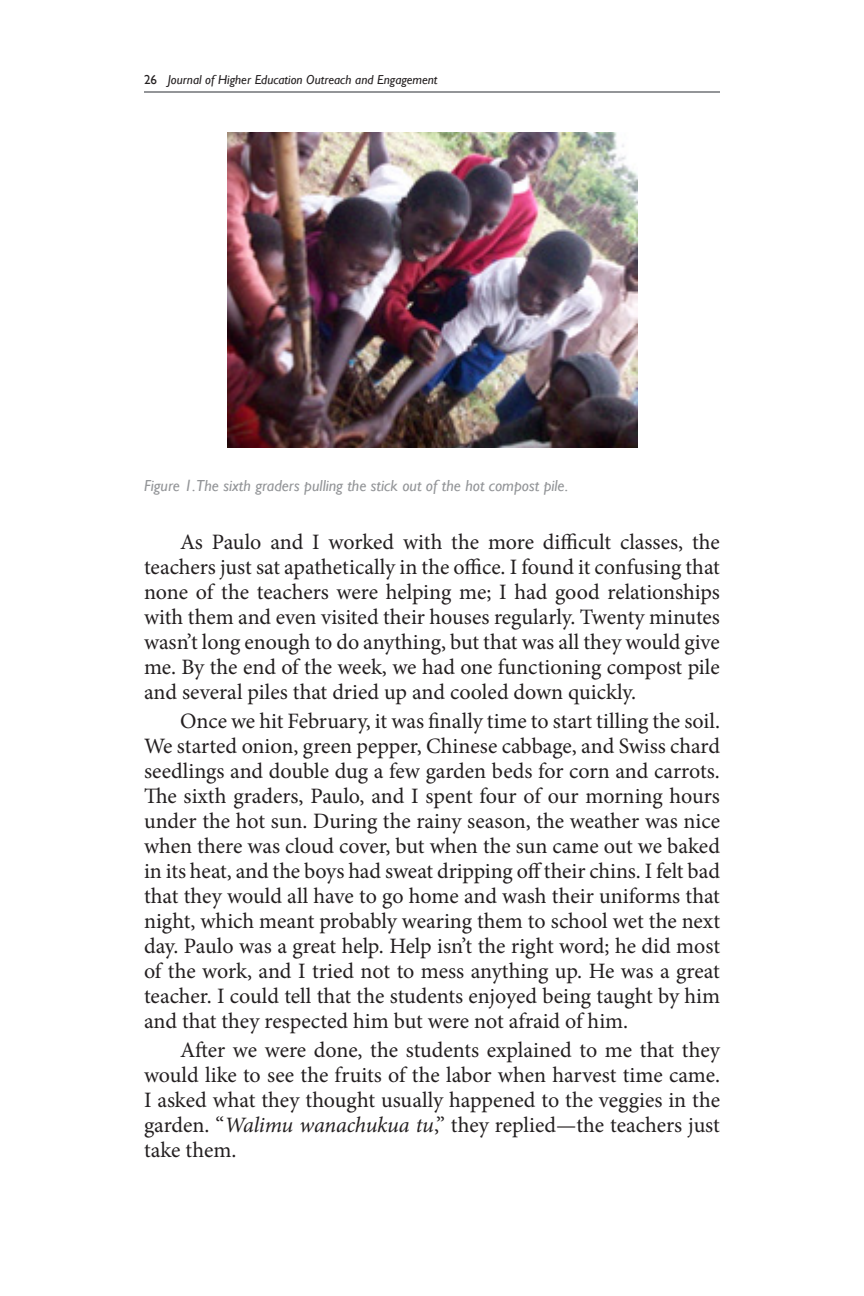
<style>
.page{position:relative;width:864px;height:1296px;background:#fff}
.page>*{position:absolute;margin:0;border:0;box-sizing:border-box;transform-origin:0 0}
.JHEOE_Normal{font:22px/25px "Minion Pro";color:#231f20;text-align:justify}
.JHEOE_Table_subhead{font:italic 16px "Gill Sans";color:#939598}
.t1{font:italic 13px "Gill Sans";color:#231f20}
.s1{font-style:normal}
.s2{font-style:italic}
</style>
<div class="page">
<hr style="left:144px;top:91px;width:576px;height:2px;background:#939598">
<img style="left:227px;top:133px;width:410px;height:315px">
<p class="t1" style="left:144px;top:72px;width:295px"><span class="s1">26</span> Journal of Higher Education Outreach and Engagement</p>
<p class="JHEOE_Table_subhead" style="left:144px;top:476px;width:426px">Figure 1.The sixth graders pulling the stick out of the hot compost pile.</p>
<p class="JHEOE_Normal" style="left:144px;top:530px;width:578px;text-indent:36px">As Paulo and I worked with the more difficult classes, the teachers just sat apathetically in the office. I found it confusing that none of the teachers were helping me; I had good relationships with them and even visited their houses regularly. Twenty minutes wasn’t long enough to do anything, but that was all they would give me. By the end of the week, we had one functioning compost pile and several piles that dried up and cooled down quickly.</p>
<p class="JHEOE_Normal" style="left:144px;top:709px;width:578px;text-indent:36px">Once we hit February, it was finally time to start tilling the soil.<br>We started onion, green pepper, Chinese cabbage, and Swiss chard seedlings and double dug a few garden beds for corn and carrots.<br>The sixth graders, Paulo, and I spent four of our morning hours under the hot sun. During the rainy season, the weather was nice when there was cloud cover, but when the sun came out we baked in its heat, and the boys had sweat dripping off their chins. I felt bad that they would all have to go home and wash their uniforms that night, which meant probably wearing them to school wet the next day. Paulo was a great help. Help isn’t the right word; he did most of the work, and I tried not to mess anything up. He was a great teacher. I could tell that the students enjoyed being taught by him and that they respected him but were not afraid of him.</p>
<p class="JHEOE_Normal" style="left:144px;top:1038px;width:578px;text-indent:36px">After we were done, the students explained to me that they would like to see the fruits of the labor when harvest time came.<br>I asked what they thought usually happened to the veggies in the garden. “<span class="s2">Walimu wanachukua tu</span>,” they replied—the teachers just take them.</p>
</div>
